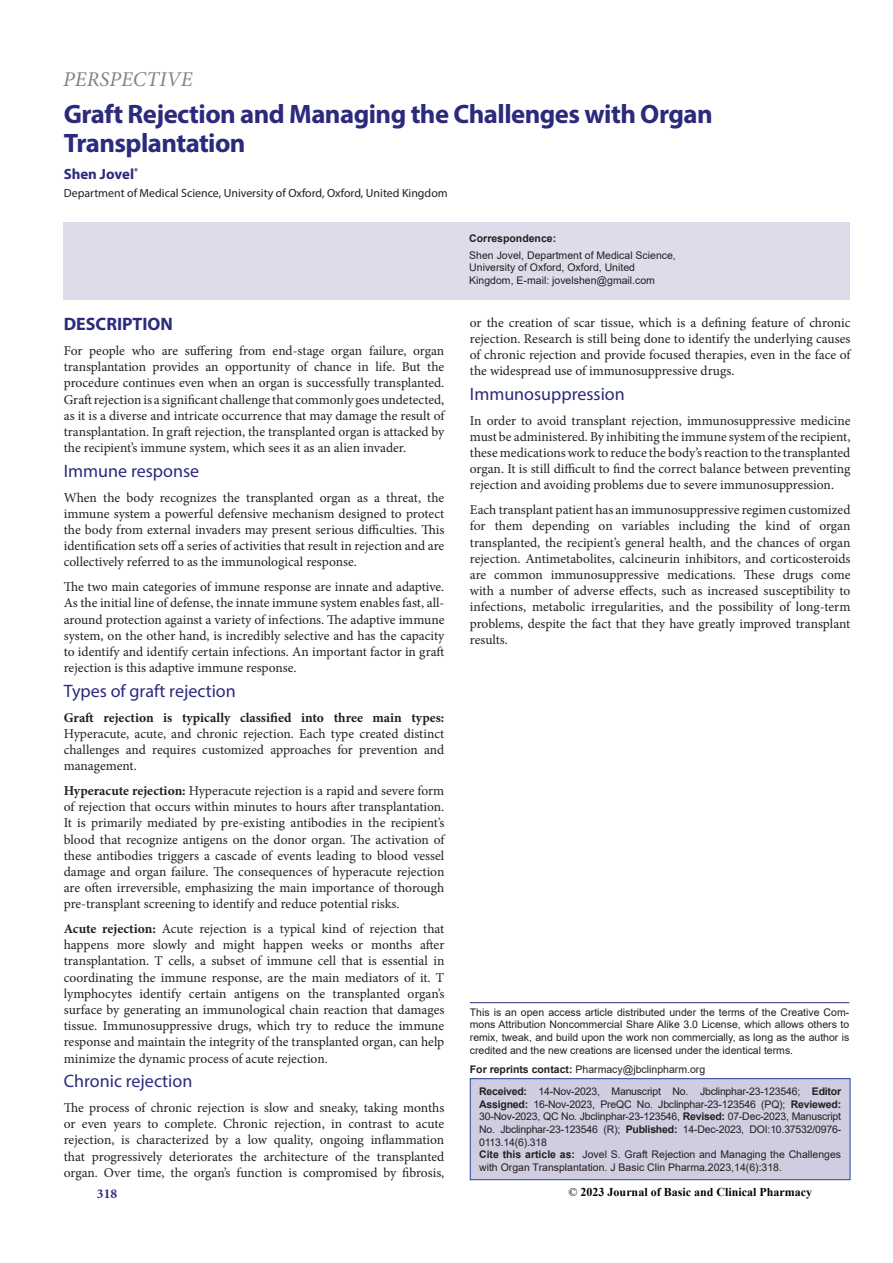
<style>
.page{position:relative;width:893px;height:1263px;background:#fff}
.page>*{position:absolute;margin:0;border:0;box-sizing:border-box;transform-origin:0 0}
.t1{font:700 26.7px/29.1px "Myriad Pro";letter-spacing:-.02em;color:#2c2a7c}
.t2{font:italic 21px "Minion Pro";letter-spacing:.01em;color:#808284}
.p2{font:18px "Myriad Pro";color:#2c2a7c}
.p1{font:700 18px "Myriad Pro";color:#2c2a7c}
.t3{font:700 14.85px "Myriad Pro";color:#2c2a7c}
.t4{font:13.5px/16.2px "Minion Pro";color:#231f20;text-align:justify}
.t5{font:700 13.5px "Minion Pro";color:#2c2a7c}
.t6{font:700 12px "Times New Roman";color:#040503}
.t7{font:11.85px "Myriad Pro";color:#231f20}
.t8{font:10.5px/12.6px "Arial";color:#231f20;text-align:justify}
.t9{font:700 10.5px "Arial";color:#231f20}
.s1{font-weight:700}
.s2{font-weight:400}
</style>
<div class="page">
<hr style="left:470px;top:1002px;width:379px;height:1px;background:#2b2f79">
<div style="left:470px;top:1079px;width:380px;height:101px;background:#d1cde0"></div>
<div style="left:470px;top:1078px;width:380px;height:102px;border:1px solid #26489d"></div>
<div style="left:63px;top:222px;width:787px;height:78px;background:#dedcea"></div>
<h2 class="t2" style="left:63px;top:65px;width:131px">PERSPECTIVE</h2>
<p class="t1" style="left:64px;top:99px;width:650px">Graft Rejection and Managing the Challenges with Organ<br>Transplantation</p>
<p class="t3" style="left:64px;top:164px;width:76px">Shen Jovel<sup>*</sup></p>
<p class="t7" style="left:64px;top:186px;width:385px">Department of Medical Science, University of Oxford, Oxford, United Kingdom</p>
<p class="t9" style="left:469px;top:231px;width:88px">Correspondence:</p>
<p class="t8" style="left:469px;top:249px;width:208px;text-align:left">Shen Jovel, Department of Medical Science,<br>University of Oxford, Oxford, United<br>Kingdom, E-mail: jovelshen@gmail.com</p>
<p class="p1" style="left:64px;top:312px;width:111px">DESCRIPTION</p>
<p class="t4" style="left:64px;top:343px;width:382px">For people who are suffering from end-stage organ failure, organ transplantation provides an opportunity of chance in life. But the procedure continues even when an organ is successfully transplanted.<br>Graft rejection is a significant challenge that commonly goes undetected, as it is a diverse and intricate occurrence that may damage the result of transplantation. In graft rejection, the transplanted organ is attacked by the recipient’s immune system, which sees it as an alien invader.</p>
<p class="p2" style="left:64px;top:460px;width:137px">Immune response</p>
<p class="t4" style="left:64px;top:489px;width:382px">When the body recognizes the transplanted organ as a threat, the immune system a powerful defensive mechanism designed to protect the body from external invaders may present serious difficulties. This identification sets off a series of activities that result in rejection and are collectively referred to as the immunological response.</p>
<p class="t4" style="left:64px;top:579px;width:382px">The two main categories of immune response are innate and adaptive.<br>As the initial line of defense, the innate immune system enables fast, all&shy;around protection against a variety of infections. The adaptive immune system, on the other hand, is incredibly selective and has the capacity to identify and identify certain infections. An important factor in graft rejection is this adaptive immune response.</p>
<p class="p2" style="left:64px;top:680px;width:173px">Types of graft rejection</p>
<p class="t4" style="left:64px;top:709px;width:382px"><span class="s1">Graft rejection is typically classified into three main types:<br></span>Hyperacute, acute, and chronic rejection. Each type created distinct challenges and requires customized approaches for prevention and management.</p>
<p class="t4" style="left:64px;top:782px;width:382px"><span class="s1">Hyperacute rejection:</span> Hyperacute rejection is a rapid and severe form of rejection that occurs within minutes to hours after transplantation.<br>It is primarily mediated by pre-existing antibodies in the recipient’s blood that recognize antigens on the donor organ. The activation of these antibodies triggers a cascade of events leading to blood vessel damage and organ failure. The consequences of hyperacute rejection are often irreversible, emphasizing the main importance of thorough pre-transplant screening to identify and reduce potential risks.</p>
<p class="t4" style="left:64px;top:921px;width:382px"><span class="s1">Acute rejection:</span> Acute rejection is a typical kind of rejection that happens more slowly and might happen weeks or months after transplantation. T cells, a subset of immune cell that is essential in coordinating the immune response, are the main mediators of it. T lymphocytes identify certain antigens on the transplanted organ’s surface by generating an immunological chain reaction that damages tissue. Immunosuppressive drugs, which try to reduce the immune response and maintain the integrity of the transplanted organ, can help minimize the dynamic process of acute rejection.</p>
<p class="p2" style="left:64px;top:1070px;width:130px">Chronic rejection</p>
<p class="t4" style="left:64px;top:1100px;width:382px">The process of chronic rejection is slow and sneaky, taking months or even years to complete. Chronic rejection, in contrast to acute rejection, is characterized by a low quality, ongoing inflammation that progressively deteriorates the architecture of the transplanted organ. Over time, the organ’s function is compromised by fibrosis,</p>
<p class="t4" style="left:470px;top:314px;width:382px">or the creation of scar tissue, which is a defining feature of chronic rejection. Research is still being done to identify the underlying causes of chronic rejection and provide focused therapies, even in the face of the widespread use of immunosuppressive drugs.</p>
<p class="p2" style="left:470px;top:383px;width:156px">Immunosuppression</p>
<p class="t4" style="left:470px;top:412px;width:382px">In order to avoid transplant rejection, immunosuppressive medicine must be administered. By inhibiting the immune system of the recipient, these medications work to reduce the body’s reaction to the transplanted organ. It is still difficult to find the correct balance between preventing rejection and avoiding problems due to severe immunosuppression.</p>
<p class="t4" style="left:470px;top:502px;width:382px">Each transplant patient has an immunosuppressive regimen customized for them depending on variables including the kind of organ transplanted, the recipient’s general health, and the chances of organ rejection. Antimetabolites, calcineurin inhibitors, and corticosteroids are common immunosuppressive medications. These drugs come with a number of adverse effects, such as increased susceptibility to infections, metabolic irregularities, and the possibility of long-term problems, despite the fact that they have greatly improved transplant results.</p>
<p class="t8" style="left:470px;top:1006px;width:381px">This is an open access article distributed under the terms of the Creative Com&shy;mons Attribution Noncommercial Share Alike 3.0 License, which allows others to remix, tweak, and build upon the work non commercially, as long as the author is credited and the new creations are licensed under the identical terms.</p>
<p class="t8" style="left:470px;top:1062px;width:237px"><span class="s1">For reprints contact:</span> Pharmacy@jbclinpharm.org</p>
<p class="t8" style="left:479px;top:1085px;width:364px"><span class="s1">Received:</span> 14-Nov-2023, Manuscript No. Jbclinphar-23-123546; <span class="s1">Editor Assigned:</span> 16-Nov-2023, PreQC No. Jbclinphar-23-123546 (PQ); <span class="s1">Reviewed:<br></span>30-Nov-2023, QC No. Jbclinphar-23-123546, <span class="s1">Revised:</span> 07-Dec-2023, Manuscript No. Jbclinphar-23-123546 (R); <span class="s1">Published:</span> 14-Dec-2023, DOI:10.37532/0976- 0113.14(6).318</p>
<p class="t8" style="left:479px;top:1148px;width:364px"><span class="s1">Cite this article as:</span> Jovel S. Graft Rejection and Managing the Challenges with Organ Transplantation. J Basic Clin Pharma.2023,14(6):318.</p>
<p class="t5" style="left:97px;top:1184px;width:22px">318</p>
<p class="t6" style="left:568px;top:1183px;width:245px"><span class="s2">©</span> 2023 Journal of Basic and Clinical Pharmacy</p>
</div>
